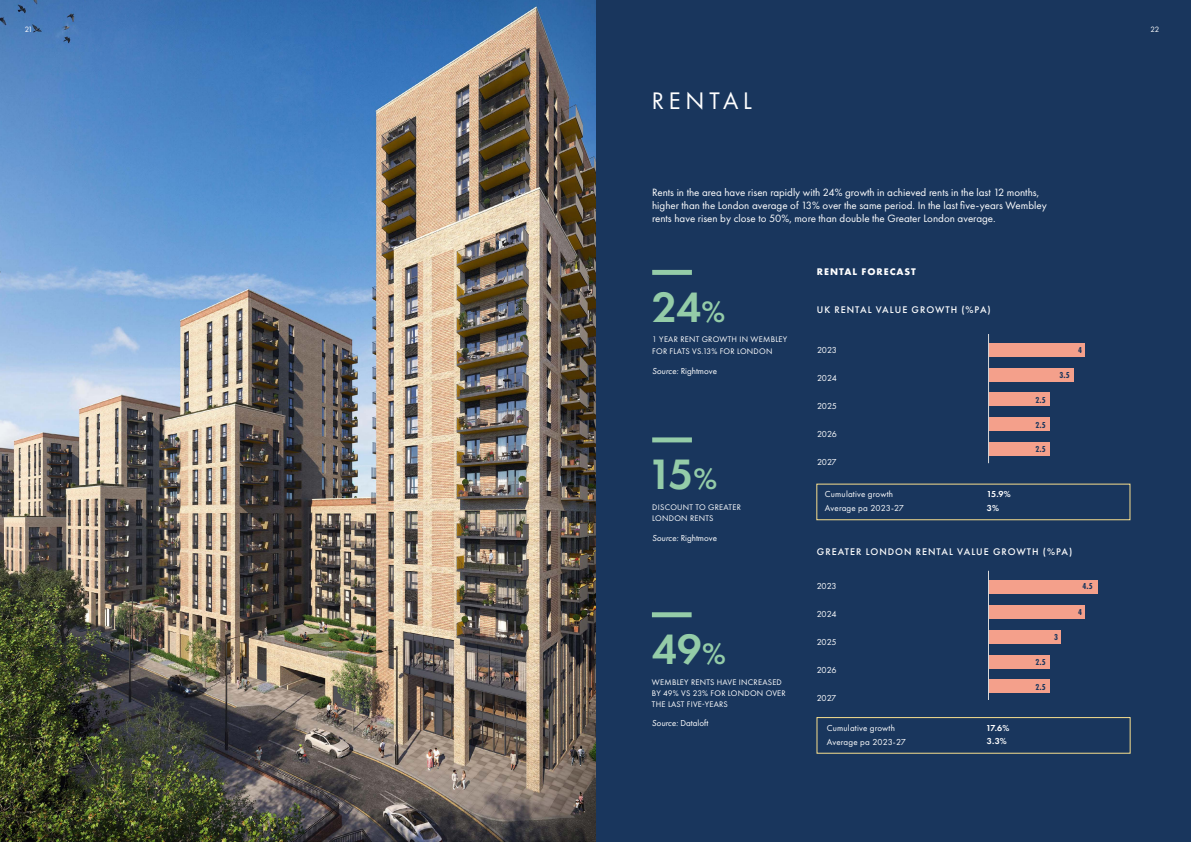
<style>
.page{position:relative;width:1191px;height:842px;background:#19365d}
.page>*{position:absolute;margin:0;border:0;box-sizing:border-box;transform-origin:0 0}
.t1{font:600 44.1px "Futura PT";color:#94cca8}
.t2{font:22px "Futura Std";letter-spacing:.23em;color:#fff}
.t3{font:11px/13.2px "Futura PT";color:#fff}
.t4{font:500 10px "Futura PT";letter-spacing:.1em;color:#fff}
.t5{font:700 10px "Futura PT";letter-spacing:.1em;color:#fff}
.t6{font:9px "Futura PT";color:#fff}
.t7{font:9px/13.3px "Futura PT";letter-spacing:.02em;color:#fff}
.t8{font:700 9px "Futura PT Cond";color:#19365d}
.t9{font:600 9px/13.3px "Futura PT";color:#fff}
.t10{font:8.4px/11.3px "Futura PT";letter-spacing:.03em;color:#fff}
.t11{font:8px "Futura PT";color:#fff}
.s1{font-size:30.8px}
.s2{font-style:italic}
</style>
<div class="page">
<div style="left:652px;top:270px;width:40px;height:5px;background:#94cca8"></div>
<div style="left:652px;top:612px;width:39px;height:5px;background:#94cca8"></div>
<div style="left:652px;top:437px;width:40px;height:5px;background:#94cca8"></div>
<hr style="left:595px;top:0;width:1px;height:842px;background:#626468">
<hr style="left:988px;top:334px;width:1px;height:129px;background:#d9d9d9">
<hr style="left:988px;top:571px;width:1px;height:129px;background:#d9d9d9">
<div style="left:989px;top:343px;width:96px;height:14px;background:#f4a08b"></div>
<div style="left:989px;top:368px;width:84px;height:13px;background:#f4a08b"></div>
<div style="left:989px;top:393px;width:60px;height:13px;background:#f4a08b"></div>
<div style="left:989px;top:417px;width:60px;height:14px;background:#f4a08b"></div>
<div style="left:989px;top:655px;width:60px;height:13px;background:#f4a08b"></div>
<div style="left:989px;top:630px;width:72px;height:13px;background:#f4a08b"></div>
<div style="left:989px;top:679px;width:60px;height:14px;background:#f4a08b"></div>
<div style="left:989px;top:442px;width:60px;height:14px;background:#f4a08b"></div>
<div style="left:989px;top:605px;width:96px;height:14px;background:#f4a08b"></div>
<div style="left:989px;top:580px;width:108px;height:13px;background:#f4a08b"></div>
<img style="left:0;top:0;width:595px;height:842px">
<div style="left:816px;top:484px;width:314px;height:36px;border:1px solid #f8df8d"></div>
<div style="left:816px;top:717px;width:314px;height:37px;border:1px solid #f8df8d"></div>
<p class="t11" style="left:25px;top:24px;width:9px">21</p>
<p class="t11" style="left:1150px;top:24px;width:10px">22</p>
<h2 class="t2" style="left:652px;top:87px;width:101px">RENTAL</h2>
<p class="t3" style="left:652px;top:186px;width:396px">Rents in the area have risen rapidly with 24% growth in achieved rents in the last 12 months, higher than the London average of 13% over the same period. In the last five-years Wembley rents have risen by close to 50%, more than double the Greater London average.</p>
<h1 class="t1" style="left:652px;top:279px;width:74px">24<span class="s1">%</span></h1>
<p class="t10" style="left:652px;top:334px;width:137px">1 YEAR RENT GROWTH IN WEMBLEY<br>FOR FLATS VS.13% FOR LONDON</p>
<p class="t6" style="left:652px;top:365px;width:66px"><span class="s2">Source:</span> Rightmove</p>
<h1 class="t1" style="left:648px;top:447px;width:71px">15<span class="s1">%</span></h1>
<p class="t10" style="left:652px;top:501px;width:90px">DISCOUNT TO GREATER<br>LONDON RENTS</p>
<p class="t6" style="left:652px;top:533px;width:66px"><span class="s2">Source:</span> Rightmove</p>
<h1 class="t1" style="left:652px;top:621px;width:75px">49<span class="s1">%</span></h1>
<p class="t10" style="left:652px;top:676px;width:135px">WEMBLEY RENTS HAVE INCREASED<br>BY 49% VS 23% FOR LONDON OVER<br>THE LAST FIVE-YEARS</p>
<p class="t6" style="left:652px;top:718px;width:58px"><span class="s2">Source:</span> Dataloft</p>
<p class="t5" style="left:817px;top:265px;width:100px">RENTAL FORECAST</p>
<p class="t4" style="left:817px;top:304px;width:175px">UK RENTAL VALUE GROWTH (%PA)</p>
<p class="t6" style="left:817px;top:345px;width:21px">2023</p>
<p class="t6" style="left:817px;top:373px;width:21px">2024</p>
<p class="t6" style="left:817px;top:401px;width:21px">2025</p>
<p class="t6" style="left:817px;top:428px;width:21px">2026</p>
<p class="t6" style="left:817px;top:456px;width:21px">2027</p>
<p class="t7" style="left:825px;top:488px;width:70px">Cumulative growth</p>
<p class="t9" style="left:986px;top:488px;width:26px">15.9%</p>
<p class="t7" style="left:825px;top:501px;width:80px">Average pa 2023-27</p>
<p class="t9" style="left:986px;top:501px;width:14px">3%</p>
<p class="t8" style="left:1035px;top:395px;width:12px">2.5</p>
<p class="t8" style="left:1035px;top:419px;width:12px">2.5</p>
<p class="t8" style="left:1035px;top:444px;width:12px">2.5</p>
<p class="t8" style="left:1059px;top:370px;width:12px">3.5</p>
<p class="t8" style="left:1078px;top:344px;width:5px">4</p>
<p class="t4" style="left:817px;top:545px;width:257px">GREATER LONDON RENTAL VALUE GROWTH (%PA)</p>
<p class="t6" style="left:816px;top:581px;width:21px">2023</p>
<p class="t6" style="left:816px;top:609px;width:21px">2024</p>
<p class="t6" style="left:816px;top:637px;width:21px">2025</p>
<p class="t6" style="left:816px;top:664px;width:21px">2026</p>
<p class="t6" style="left:816px;top:692px;width:21px">2027</p>
<p class="t7" style="left:827px;top:722px;width:80px">Cumulative growth<br>Average pa 2023-27</p>
<p class="t9" style="left:986px;top:721px;width:25px">17.6%<br>3.3%</p>
<p class="t8" style="left:1035px;top:657px;width:12px">2.5</p>
<p class="t8" style="left:1035px;top:682px;width:12px">2.5</p>
<p class="t8" style="left:1054px;top:632px;width:5px">3</p>
<p class="t8" style="left:1082px;top:581px;width:12px">4.5</p>
<p class="t8" style="left:1078px;top:606px;width:5px">4</p>
</div>
